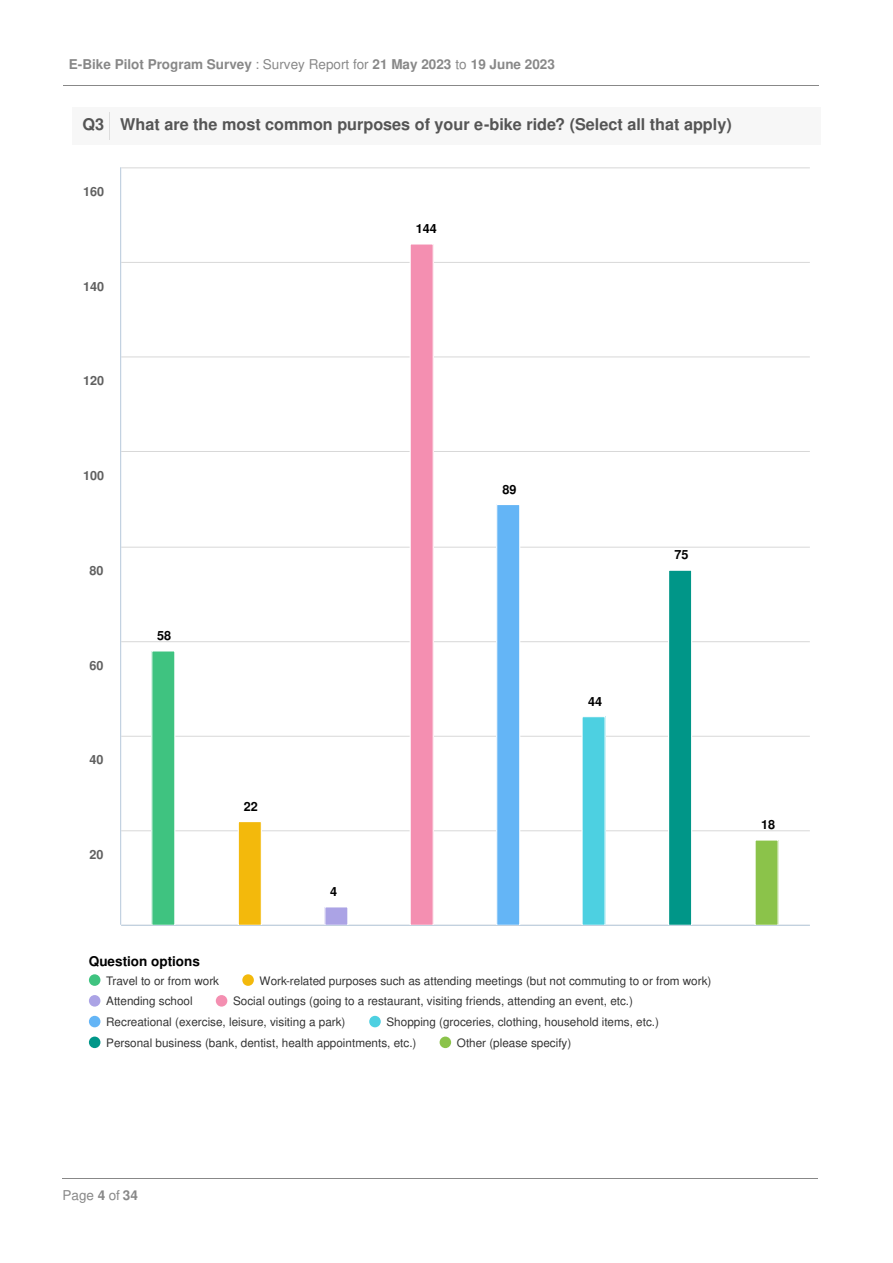
<style>
.page{position:relative;width:893px;height:1263px;background:#fff}
.page>*{position:absolute;margin:0;border:0;box-sizing:border-box;transform-origin:0 0}
.t1{font:700 16.2px "Nimbus Sans";letter-spacing:.005em;color:#555}
.t2{font:700 13.5px "Nimbus Sans";letter-spacing:.005em;color:#888}
.t3{font:700 13.5px "Nimbus Sans";letter-spacing:.005em;color:#000}
.t4{font:13.5px "Nimbus Sans";letter-spacing:.005em;color:#888}
.t5{font:700 12.6px "Nimbus Sans";letter-spacing:.005em;color:#606060}
.t6{font:700 12.6px "Nimbus Sans";letter-spacing:.005em;color:#000}
.t7{font:11.7px/20.7px "Nimbus Sans";letter-spacing:.005em;color:#333}
.s1{font-weight:400}
.s2{font-weight:700}
</style>
<div class="page">
<div style="left:72px;top:107px;width:748px;height:38px;background:#f7f7f7"></div>
<svg style="left:109px;top:112px;width:1px;height:28px"></svg>
<hr style="left:121px;top:831px;width:688px;height:1px;background:#d8d8d8">
<hr style="left:121px;top:736px;width:688px;height:1px;background:#d8d8d8">
<hr style="left:121px;top:641px;width:688px;height:1px;background:#d8d8d8">
<hr style="left:121px;top:547px;width:688px;height:1px;background:#d8d8d8">
<hr style="left:121px;top:451px;width:688px;height:1px;background:#d8d8d8">
<hr style="left:121px;top:357px;width:688px;height:1px;background:#d8d8d8">
<hr style="left:121px;top:262px;width:688px;height:1px;background:#d8d8d8">
<hr style="left:121px;top:168px;width:688px;height:1px;background:#d8d8d8">
<hr style="left:121px;top:925px;width:688px;height:1px;background:#c0d0e0">
<hr style="left:120px;top:167px;width:1px;height:758px;background:#c0d0e0">
<svg style="left:151px;top:651px;width:24px;height:274px;background:#4ec78a"></svg>
<svg style="left:238px;top:822px;width:24px;height:103px;background:#f3bf21"></svg>
<svg style="left:324px;top:907px;width:24px;height:18px"></svg>
<svg style="left:409px;top:244px;width:25px;height:681px;background:#f59cba"></svg>
<svg style="left:496px;top:504px;width:24px;height:421px;background:#6fbaf6"></svg>
<svg style="left:581px;top:716px;width:24px;height:209px;background:#5dd4e3"></svg>
<svg style="left:668px;top:570px;width:24px;height:355px;background:#159f92"></svg>
<svg style="left:754px;top:840px;width:24px;height:85px;background:#96c85b"></svg>
<div style="left:89px;top:974px;width:11px;height:12px;background:#3fc380;border-radius:50%"></div>
<div style="left:242px;top:974px;width:12px;height:12px;background:#f3b90c;border-radius:50%"></div>
<div style="left:89px;top:995px;width:11px;height:12px;background:#aba3e5;border-radius:50%"></div>
<div style="left:216px;top:995px;width:11px;height:12px;background:#f48fb1;border-radius:50%"></div>
<div style="left:89px;top:1016px;width:11px;height:11px;background:#64b5f6;border-radius:50%"></div>
<div style="left:369px;top:1016px;width:12px;height:11px;background:#4dd0e1;border-radius:50%"></div>
<div style="left:89px;top:1037px;width:11px;height:11px;background:#009688;border-radius:50%"></div>
<div style="left:439px;top:1037px;width:12px;height:11px;background:#8bc34a;border-radius:50%"></div>
<hr style="left:63px;top:86px;width:755px;height:1px;background:#888">
<hr style="left:63px;top:1178px;width:754px;height:1px;background:#888">
<p class="t2" style="left:69px;top:59px;width:487px">E-Bike Pilot Program Survey <span class="s1">: Survey Report for</span> 21 May 2023 <span class="s1">to</span> 19 June 2023</p>
<h1 class="t1" style="left:82px;top:118px;width:650px">Q3 What are the most common purposes of your e-bike ride? (Select all that apply)</h1>
<p class="t5" style="left:83px;top:187px;width:22px">160</p>
<p class="t5" style="left:83px;top:281px;width:22px">140</p>
<p class="t6" style="left:416px;top:224px;width:22px">144</p>
<p class="t5" style="left:83px;top:376px;width:22px">120</p>
<p class="t5" style="left:83px;top:471px;width:22px">100</p>
<p class="t5" style="left:89px;top:566px;width:15px">80</p>
<p class="t5" style="left:89px;top:661px;width:15px">60</p>
<p class="t5" style="left:89px;top:755px;width:15px">40</p>
<p class="t5" style="left:89px;top:850px;width:15px">20</p>
<p class="t6" style="left:157px;top:631px;width:15px">58</p>
<p class="t3" style="left:89px;top:956px;width:112px">Question options</p>
<p class="t6" style="left:244px;top:801px;width:15px">22</p>
<p class="t6" style="left:330px;top:887px;width:8px">4</p>
<p class="t6" style="left:502px;top:484px;width:15px">89</p>
<p class="t6" style="left:588px;top:697px;width:15px">44</p>
<p class="t6" style="left:674px;top:550px;width:15px">75</p>
<p class="t7" style="left:106px;top:972px;width:114px">Travel to or from work</p>
<p class="t7" style="left:259px;top:972px;width:453px">Work-related purposes such as attending meetings (but not commuting to or from work)</p>
<p class="t7" style="left:106px;top:992px;width:88px">Attending school</p>
<p class="t7" style="left:106px;top:992px;width:528px;text-indent:127px">Social outings (going to a restaurant, visiting friends, attending an event, etc.)<br>Recreational (exercise, leisure, visiting a park)</p>
<p class="t7" style="left:106px;top:1013px;width:554px;text-indent:280px">Shopping (groceries, clothing, household items, etc.)<br>Personal business (bank, dentist, health appointments, etc.)</p>
<p class="t7" style="left:457px;top:1034px;width:116px">Other (please specify)</p>
<p class="t6" style="left:761px;top:820px;width:15px">18</p>
<p class="t4" style="left:63px;top:1191px;width:77px">Page <span class="s2">4</span> of <span class="s2">34</span></p>
</div>
